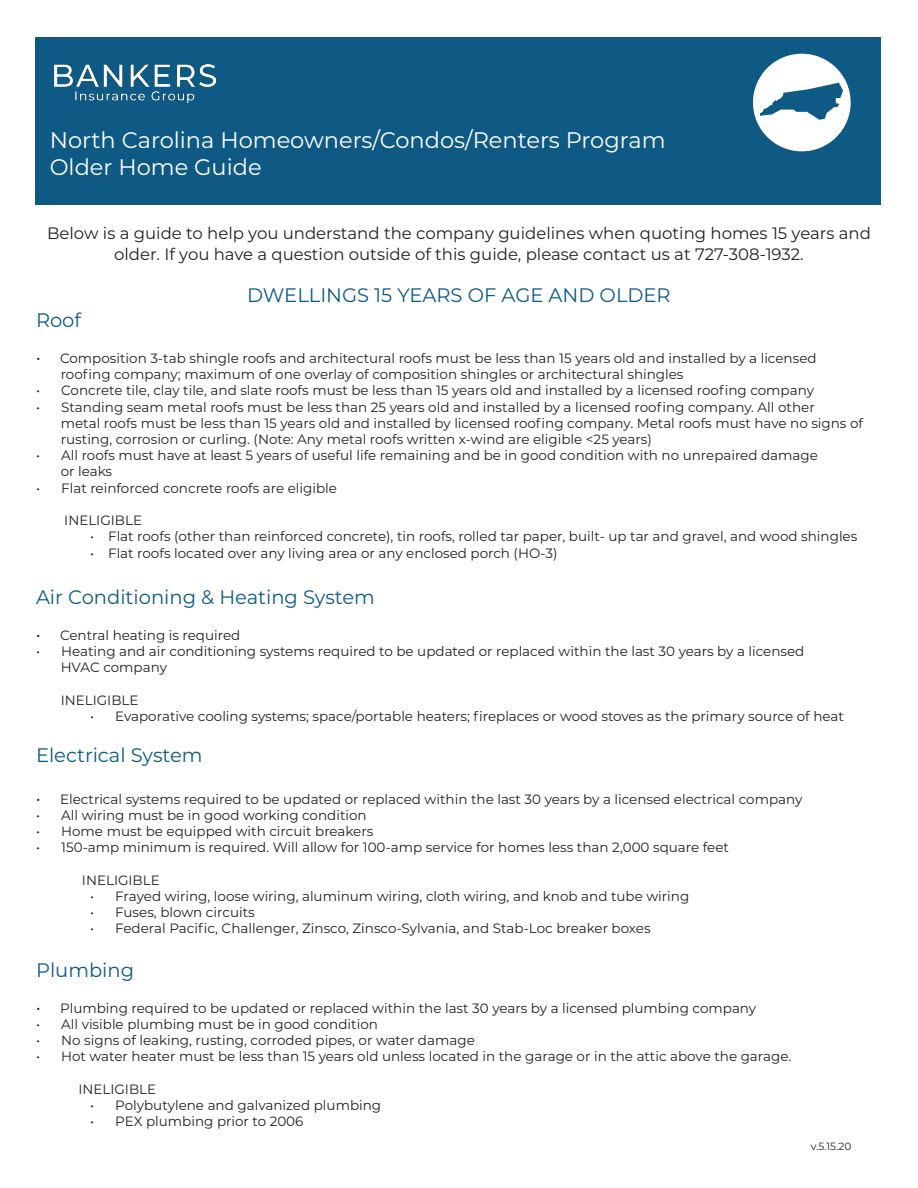
<style>
.page{position:relative;width:918px;height:1188px;background:#fff}
.page>*{position:absolute;margin:0;border:0;box-sizing:border-box;transform-origin:0 0}
.t1{font:22.5px "Montserrat";color:#fff}
.t2{font:19.5px "Montserrat";color:#0f5a84}
.t3{font:16.5px/21.6px "Montserrat";color:#231f20;text-align:center}
.t4{font:13.5px/16.2px "Montserrat";color:#231f20}
.t5{font:10.5px "Montserrat";color:#231f20}
.s1{font-size:15px}
</style>
<div class="page">
<div style="left:35px;top:37px;width:846px;height:167px;background:#0f5a84"></div>
<img style="left:55px;top:65px;width:160px;height:38px">
<div style="left:753px;top:54px;width:98px;height:97px;background:#fff;border-radius:50%"></div>
<svg style="left:760px;top:83px;width:83px;height:37px"></svg>
<p class="t1" style="left:50px;top:124px;width:618px">North Carolina Homeowners/Condos/Renters Program</p>
<p class="t1" style="left:50px;top:151px;width:213px">Older Home Guide</p>
<p class="t3" style="left:47px;top:222px;width:825px">Below is a guide to help you understand the company guidelines when quoting homes 15 years and older. If you have a question outside of this guide, please contact us at 727-308-1932.</p>
<p class="t2" style="left:247px;top:282px;width:425px">DWELLINGS 15 YEARS OF AGE AND OLDER</p>
<p class="t2" style="left:36px;top:307px;width:47px">Roof</p>
<p class="t4" style="left:61px;top:350px;width:757px;text-indent:-25px"><span class="s1">•</span> Composition 3-tab shingle roofs and architectural roofs must be less than 15 years old and installed by a licensed roofing company; maximum of one overlay of composition shingles or architectural shingles</p>
<p class="t4" style="left:36px;top:382px;width:779px">• Concrete tile, clay tile, and slate roofs must be less than 15 years old and installed by a licensed roofing company</p>
<p class="t4" style="left:61px;top:398px;width:804px;text-indent:-25px">• Standing seam metal roofs must be less than 25 years old and installed by a licensed roofing company. All other<br>metal roofs must be less than 15 years old and installed by licensed roofing company. Metal roofs must have no signs of rusting, corrosion or curling. (Note: Any metal roofs written x-wind are eligible &lt;25 years)</p>
<p class="t4" style="left:36px;top:447px;width:784px">• All roofs must have at least 5 years of useful life remaining and be in good condition with no unrepaired damage</p>
<p class="t4" style="left:61px;top:463px;width:53px">or leaks</p>
<p class="t4" style="left:36px;top:479px;width:303px">• Flat reinforced concrete roofs are eligible</p>
<p class="t4" style="left:64px;top:512px;width:79px">INELIGIBLE</p>
<p class="t4" style="left:90px;top:528px;width:769px">• Flat roofs (other than reinforced concrete), tin roofs, rolled tar paper, built‐ up tar and gravel, and wood shingles</p>
<p class="t4" style="left:90px;top:544px;width:469px">• Flat roofs located over any living area or any enclosed porch (HO-3)</p>
<p class="t2" style="left:36px;top:584px;width:340px">Air Conditioning &amp; Heating System</p>
<p class="t4" style="left:36px;top:627px;width:206px"><span class="s1">•</span> Central heating is required</p>
<p class="t4" style="left:36px;top:643px;width:770px">• Heating and air conditioning systems required to be updated or replaced within the last 30 years by a licensed</p>
<p class="t4" style="left:61px;top:659px;width:108px">HVAC company</p>
<p class="t4" style="left:61px;top:691px;width:79px">INELIGIBLE</p>
<p class="t4" style="left:90px;top:708px;width:755px">• Evaporative cooling systems; space/portable heaters; fireplaces or wood stoves as the primary source of heat</p>
<p class="t2" style="left:36px;top:742px;width:168px">Electrical System</p>
<p class="t4" style="left:36px;top:790px;width:768px"><span class="s1">•</span> Electrical systems required to be updated or replaced within the last 30 years by a licensed electrical company</p>
<p class="t4" style="left:36px;top:807px;width:332px">• All wiring must be in good working condition</p>
<p class="t4" style="left:36px;top:823px;width:339px">• Home must be equipped with circuit breakers</p>
<p class="t4" style="left:36px;top:839px;width:695px">• 150-amp minimum is required. Will allow for 100-amp service for homes less than 2,000 square feet</p>
<p class="t4" style="left:82px;top:871px;width:79px">INELIGIBLE</p>
<p class="t4" style="left:90px;top:888px;width:601px">• Frayed wiring, loose wiring, aluminum wiring, cloth wiring, and knob and tube wiring</p>
<p class="t4" style="left:90px;top:904px;width:166px">• Fuses, blown circuits</p>
<p class="t4" style="left:90px;top:920px;width:562px">• Federal Pacific, Challenger, Zinsco, Zinsco-Sylvania, and Stab-Loc breaker boxes</p>
<p class="t2" style="left:36px;top:956px;width:100px">Plumbing</p>
<p class="t4" style="left:36px;top:999px;width:722px"><span class="s1">•</span> Plumbing required to be updated or replaced within the last 30 years by a licensed plumbing company</p>
<p class="t4" style="left:36px;top:1015px;width:343px">• All visible plumbing must be in good condition</p>
<p class="t4" style="left:36px;top:1032px;width:440px">• No signs of leaking, rusting, corroded pipes, or water damage</p>
<p class="t4" style="left:36px;top:1048px;width:757px">• Hot water heater must be less than 15 years old unless located in the garage or in the attic above the garage.</p>
<p class="t4" style="left:78px;top:1080px;width:79px">INELIGIBLE</p>
<p class="t4" style="left:90px;top:1096px;width:293px">• Polybutylene and galvanized plumbing</p>
<p class="t4" style="left:90px;top:1113px;width:215px">• PEX plumbing prior to 2006</p>
<p class="t5" style="left:811px;top:1139px;width:42px">v.5.15.20</p>
</div>
